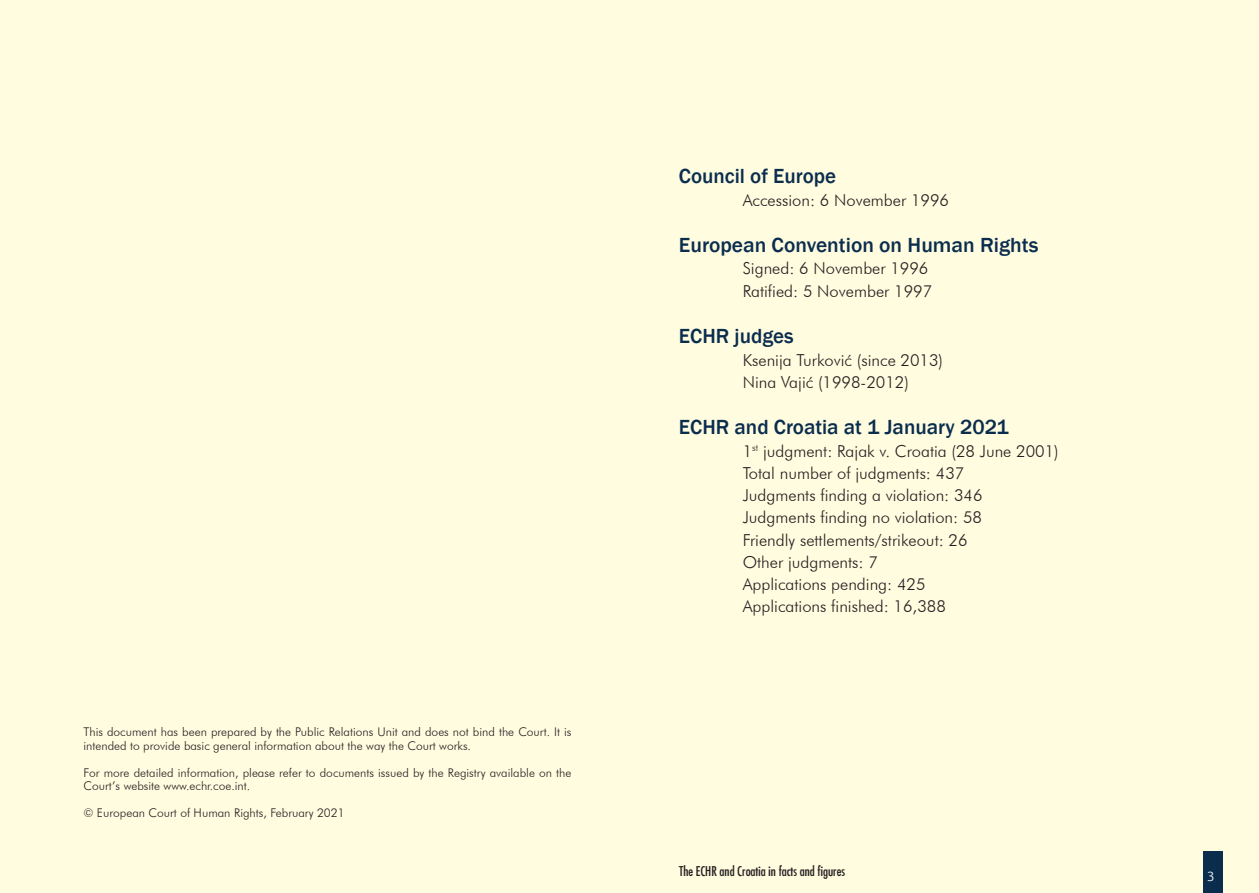
<style>
.page{position:relative;width:1259px;height:893px;background:#fffce0}
.page>*{position:absolute;margin:0;border:0;box-sizing:border-box;transform-origin:0 0}
.Titre_2{font:500 21px "Franklin Gothic";color:#0a2d4e}
.Texte_retrait{font:300 16.5px "Futura BT";color:#231f20}
.t1{font:condensed 13.2px "Futura";color:#231f20}
.Avertissement{font:300 12px/13.5px "Futura BT";color:#231f20}
.t2{font:12px "Euphemia CAS";color:#fff}
</style>
<div class="page">
<div style="left:1203px;top:852px;width:19px;height:41px;background:#0a2d4e"></div>
<p class="Avertissement" style="left:83px;top:725px;width:489px">This document has been prepared by the Public Relations Unit and does not bind the Court. It is intended to provide basic general information about the way the Court works.</p>
<p class="Avertissement" style="left:83px;top:766px;width:489px">For more detailed information, please refer to documents issued by the Registry available on the<br>Court’s website www.echr.coe.int.</p>
<p class="Avertissement" style="left:83px;top:806px;width:263px">© European Court of Human Rights, February 2021</p>
<p class="Titre_2" style="left:679px;top:163px;width:159px">Council of Europe</p>
<p class="Texte_retrait" style="left:742px;top:190px;width:208px">Accession: 6 November 1996</p>
<p class="Titre_2" style="left:679px;top:232px;width:361px">European Convention on Human Rights</p>
<p class="Texte_retrait" style="left:742px;top:259px;width:187px">Signed: 6 November 1996</p>
<p class="Texte_retrait" style="left:742px;top:281px;width:191px">Ratified: 5 November 1997</p>
<p class="Titre_2" style="left:679px;top:323px;width:116px">ECHR judges</p>
<p class="Texte_retrait" style="left:742px;top:350px;width:202px">Ksenija Turković (since 2013)</p>
<p class="Texte_retrait" style="left:742px;top:372px;width:168px">Nina Vajić (1998-2012)</p>
<p class="Titre_2" style="left:679px;top:414px;width:331px">ECHR and Croatia at 1 January 2021</p>
<p class="Texte_retrait" style="left:742px;top:441px;width:317px">1<sup>st</sup> judgment: Rajak v. Croatia (28 June 2001)</p>
<p class="Texte_retrait" style="left:742px;top:463px;width:223px">Total number of judgments: 437</p>
<p class="Texte_retrait" style="left:742px;top:485px;width:241px">Judgments finding a violation: 346</p>
<p class="Texte_retrait" style="left:742px;top:507px;width:241px">Judgments finding no violation: 58</p>
<p class="Texte_retrait" style="left:742px;top:530px;width:226px">Friendly settlements/strikeout: 26</p>
<p class="Texte_retrait" style="left:742px;top:552px;width:137px">Other judgments: 7</p>
<p class="Texte_retrait" style="left:742px;top:574px;width:184px">Applications pending: 425</p>
<p class="Texte_retrait" style="left:742px;top:596px;width:205px">Applications finished: 16,388</p>
<p class="t1" style="left:679px;top:863px;width:168px">The ECHR and Croatia in facts and figures</p>
<p class="t2" style="left:1207px;top:868px;width:8px">3</p>
</div>
